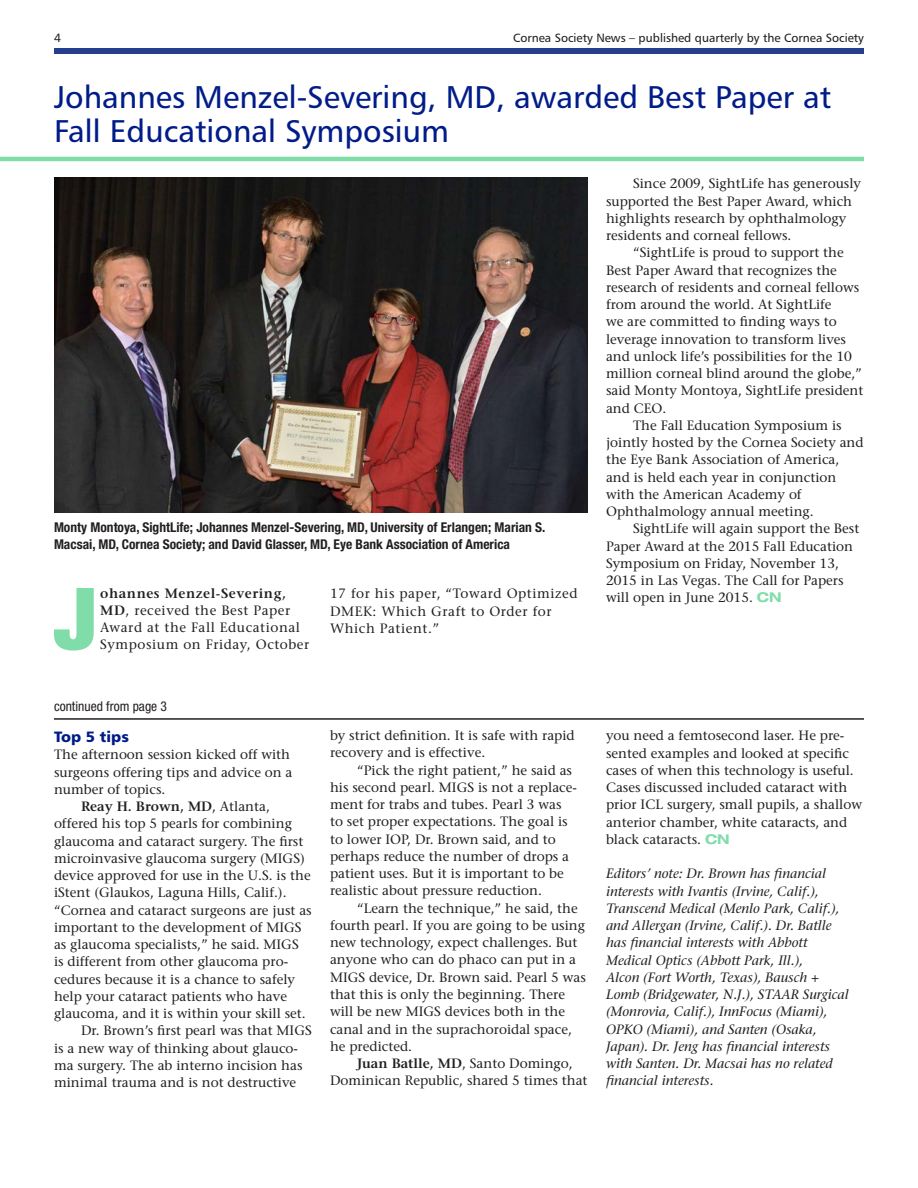
<style>
.page{position:relative;width:918px;height:1188px;background:#fff}
.page>*{position:absolute;margin:0;border:0;box-sizing:border-box;transform-origin:0 0}
.First_Paragraph{font:900 condensed 85.95px "Helvetica Neue LT Std";color:#80ddaa}
.Headline{font:31.5px/33px "Humanist 777 BT Roman B";color:#001c88}
.New_Subheads{font:15px "Humanist 777 BT Black B";color:#001c88}
.Main_Text{font:13.5px/17.2px "Stone Serif";color:#231f20}
.Main_Text-2{font:italic 13.5px/17.2px "Stone Serif";color:#231f20}
.First_Paragraph-2{font:13.5px/17.2px "Stone Serif";letter-spacing:.04em;color:#231f20}
.t1{font:700 condensed 13.5px/16.5px "Helvetica Neue LT Std";color:#231f20}
.t2{font:condensed 13.5px "Helvetica Neue LT Std";color:#231f20}
.t3{font:12px "Humanist 777 BT Roman B";color:#231f20}
.s1{font-weight:600}
.s2{font-family:"Helvetica Neue LT Std";font-weight:700;font-stretch:expanded;color:#80ddaa}
</style>
<div class="page">
<div style="left:54px;top:48px;width:810px;height:6px;background:#253f8e"></div>
<hr style="left:54px;top:718px;width:810px;height:2px;background:#231f20">
<hr style="left:0;top:157px;width:864px;height:4px;background:#80ddaa">
<img style="left:54px;top:177px;width:534px;height:336px">
<p class="t3" style="left:54px;top:30px;width:8px">4</p>
<p class="t3" style="left:513px;top:30px;width:352px">Cornea Society News – published quarterly by the Cornea Society</p>
<p class="Headline" style="left:54px;top:80px;width:779px">Johannes Menzel-Severing, MD, awarded Best Paper at<br>Fall Educational Symposium</p>
<p class="t1" style="left:54px;top:519px;width:493px">Monty Montoya, SightLife; Johannes Menzel-Severing, MD, University of Erlangen; Marian S.<br>Macsai, MD, Cornea Society; and David Glasser, MD, Eye Bank Association of America</p>
<p class="First_Paragraph" style="left:54px;top:564px;width:44px">J</p>
<p class="First_Paragraph-2" style="left:100px;top:584px;width:211px"><span class="s1">ohannes Menzel-Severing,<br>MD</span>, received the Best Paper<br>Award at the Fall Educational<br>Symposium on Friday, October</p>
<p class="First_Paragraph-2" style="left:330px;top:585px;width:249px">17 for his paper, “Toward Optimized<br>DMEK: Which Graft to Order for<br>Which Patient.”</p>
<p class="Main_Text" style="left:606px;top:175px;width:257px;text-indent:27px">Since 2009, SightLife has generously supported the Best Paper Award, which highlights research by ophthalmology residents and corneal fellows.</p>
<p class="Main_Text" style="left:606px;top:244px;width:259px;text-indent:27px">“SightLife is proud to support the Best Paper Award that recognizes the research of residents and corneal fellows from around the world. At SightLife<br>we are committed to finding ways to leverage innovation to transform lives and unlock life’s possibilities for the 10 million corneal blind around the globe,” said Monty Montoya, SightLife president and CEO.</p>
<p class="Main_Text" style="left:606px;top:417px;width:259px;text-indent:27px">The Fall Education Symposium is jointly hosted by the Cornea Society and the Eye Bank Association of America, and is held each year in conjunction with the American Academy of Ophthalmology annual meeting.</p>
<p class="Main_Text" style="left:606px;top:520px;width:255px;text-indent:27px">SightLife will again support the Best Paper Award at the 2015 Fall Education Symposium on Friday, November 13, 2015 in Las Vegas. The Call for Papers will open in June 2015. <span class="s2">CN</span></p>
<p class="t2" style="left:54px;top:698px;width:115px">continued from page 3</p>
<p class="New_Subheads" style="left:54px;top:727px;width:76px">Top 5 tips</p>
<p class="Main_Text" style="left:54px;top:746px;width:240px">The afternoon session kicked off with surgeons offering tips and advice on a number of topics.</p>
<p class="Main_Text" style="left:54px;top:798px;width:259px;text-indent:27px"><span class="s1">Reay H. Brown, MD</span>, Atlanta, offered his top 5 pearls for combining glaucoma and cataract surgery. The first microinvasive glaucoma surgery (MIGS) device approved for use in the U.S. is the iStent (Glaukos, Laguna Hills, Calif.). “Cornea and cataract surgeons are just as important to the development of MIGS as glaucoma specialists,” he said. MIGS is different from other glaucoma pro&shy;cedures because it is a chance to safely help your cataract patients who have glaucoma, and it is within your skill set.</p>
<p class="Main_Text" style="left:54px;top:1022px;width:259px;text-indent:27px">Dr. Brown’s first pearl was that MIGS is a new way of thinking about glauco&shy;ma surgery. The ab interno incision has minimal trauma and is not destructive</p>
<p class="Main_Text" style="left:330px;top:727px;width:246px">by strict definition. It is safe with rapid recovery and is effective.</p>
<p class="Main_Text" style="left:330px;top:761px;width:248px;text-indent:27px">“Pick the right patient,” he said as his second pearl. MIGS is not a replace&shy;ment for trabs and tubes. Pearl 3 was to set proper expectations. The goal is to lower IOP, Dr. Brown said, and to perhaps reduce the number of drops a patient uses. But it is important to be realistic about pressure reduction.</p>
<p class="Main_Text" style="left:330px;top:899px;width:257px;text-indent:27px">“Learn the technique,” he said, the fourth pearl. If you are going to be using new technology, expect challenges. But anyone who can do phaco can put in a MIGS device, Dr. Brown said. Pearl 5 was that this is only the beginning. There will be new MIGS devices both in the canal and in the suprachoroidal space, he predicted.</p>
<p class="Main_Text" style="left:330px;top:1055px;width:259px;text-indent:27px"><span class="s1">Juan Batlle, MD</span>, Santo Domingo,<br>Dominican Republic, shared 5 times that</p>
<p class="Main_Text" style="left:606px;top:727px;width:258px">you need a femtosecond laser. He pre&shy;sented examples and looked at specific cases of when this technology is useful.<br>Cases discussed included cataract with prior ICL surgery, small pupils, a shallow anterior chamber, white cataracts, and black cataracts. <span class="s2">CN</span></p>
<p class="Main_Text-2" style="left:606px;top:865px;width:244px">Editors’ note: Dr. Brown has financial interests with Ivantis (Irvine, Calif.), Transcend Medical (Menlo Park, Calif.), and Allergan (Irvine, Calif.). Dr. Batlle has financial interests with Abbott Medical Optics (Abbott Park, Ill.),<br>Alcon (Fort Worth, Texas), Bausch + Lomb (Bridgewater, N.J.), STAAR Surgical (Monrovia, Calif.), InnFocus (Miami), OPKO (Miami), and Santen (Osaka, Japan). Dr. Jeng has financial interests with Santen. Dr. Macsai has no related financial interests.</p>
</div>
